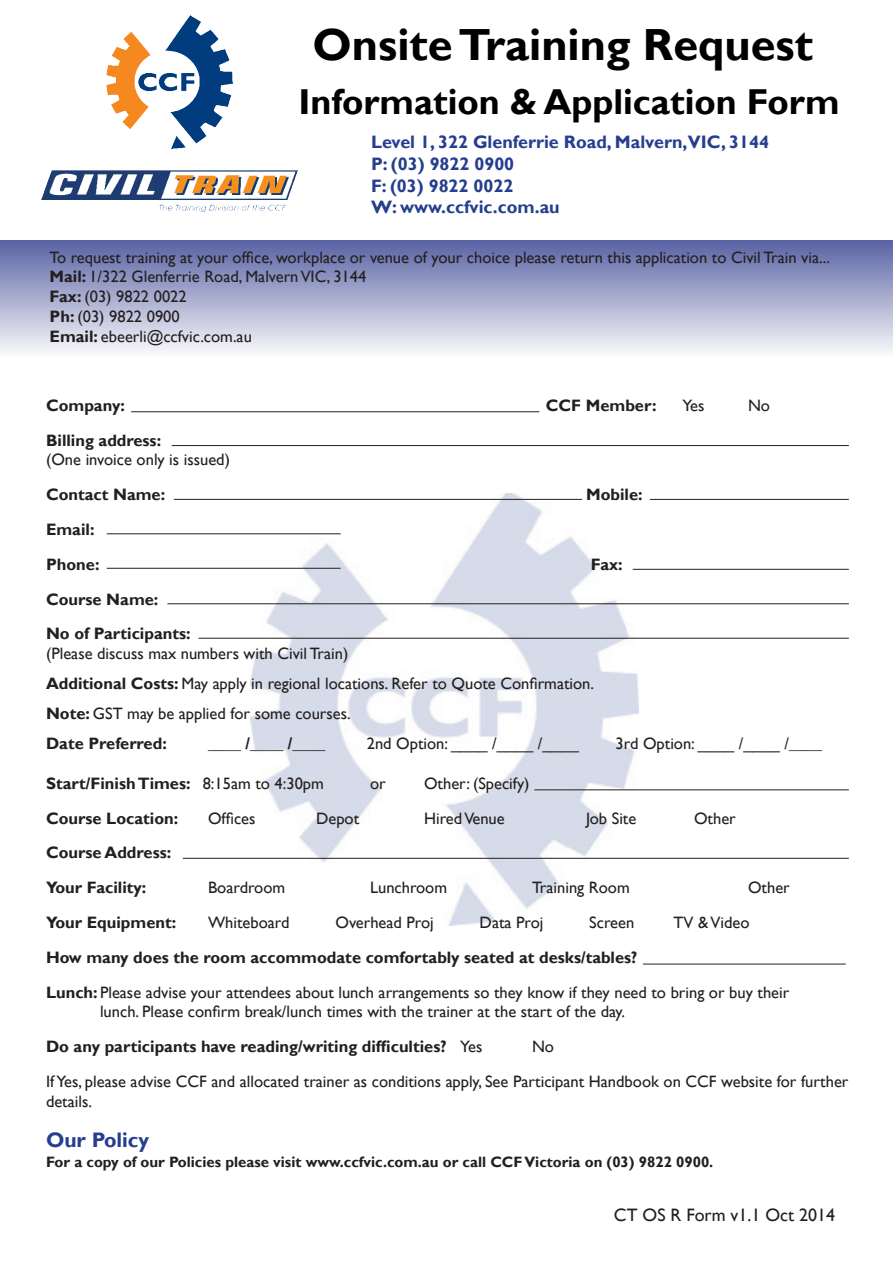
<style>
.page{position:relative;width:893px;height:1263px;background:#fff}
.page>*{position:absolute;margin:0;border:0;box-sizing:border-box;transform-origin:0 0}
.t1{font:700 45px "Gill Sans";color:#000}
.t2{font:700 36px "Gill Sans";color:#000}
.t3{font:700 21px "Gill Sans";color:#253f8e}
.t4{font:700 18px/21.6px "Gill Sans";color:#253f8e}
.t5{font:18px "Gill Sans";color:#231f20}
.t6{font:16.5px/19.8px "Gill Sans";color:#231f20}
.t7{font:700 16.5px/34.8px "Gill Sans";color:#231f20}
.t8{font:700 15px "Gill Sans";color:#231f20}
.s1{font-weight:700}
.s2{font-weight:400}
</style>
<div class="page">
<div style="left:0;top:240px;width:893px;height:116px;background:linear-gradient(to bottom,#5962a3,#f8f8fb)"></div>
<img style="left:251px;top:493px;width:387px;height:432px">
<img style="left:41px;top:15px;width:257px;height:196px">
<hr style="left:131px;top:411px;width:408px;height:1px;background:#231f20">
<hr style="left:172px;top:445px;width:677px;height:1px;background:#231f20">
<hr style="left:174px;top:499px;width:408px;height:1px;background:#231f20">
<hr style="left:107px;top:533px;width:234px;height:1px;background:#231f20">
<hr style="left:633px;top:569px;width:216px;height:1px;background:#231f20">
<hr style="left:650px;top:499px;width:199px;height:1px;background:#231f20">
<hr style="left:107px;top:568px;width:234px;height:1px;background:#231f20">
<hr style="left:167px;top:603px;width:682px;height:1px;background:#231f20">
<hr style="left:198px;top:638px;width:651px;height:1px;background:#231f20">
<hr style="left:534px;top:789px;width:315px;height:1px;background:#231f20">
<hr style="left:183px;top:858px;width:666px;height:1px;background:#231f20">
<hr style="left:643px;top:964px;width:203px;height:1px;background:#231f20">
<h1 class="t1" style="left:313px;top:17px;width:502px">Onsite Training Request</h1>
<h2 class="t2" style="left:299px;top:80px;width:542px">Information &amp; Application Form</h2>
<p class="t4" style="left:371px;top:132px;width:399px">Level 1, 322 Glenferrie Road, Malvern,VIC, 3144<br>P: (03) 9822 0900<br>F: (03) 9822 0022<br>W: www.ccfvic.com.au</p>
<p class="t6" style="left:50px;top:247px;width:782px">To request training at your office, workplace or venue of your choice please return this application to Civil Train via...<br><span class="s1">Mail:</span> 1/322 Glenferrie Road, Malvern VIC, 3144<br><span class="s1">Fax:</span> (03) 9822 0022<br><span class="s1">Ph:</span> (03) 9822 0900<br><span class="s1">Email:</span> ebeerli@ccfvic.com.au</p>
<p class="t7" style="left:46px;top:388px;width:80px">Company:</p>
<p class="t7" style="left:546px;top:388px;width:112px">CCF Member:</p>
<p class="t6" style="left:682px;top:396px;width:24px">Yes</p>
<p class="t6" style="left:748px;top:396px;width:23px">No</p>
<p class="t7" style="left:46px;top:423px;width:117px">Billing address:</p>
<p class="t6" style="left:46px;top:450px;width:185px">(One invoice only is issued)</p>
<p class="t7" style="left:46px;top:478px;width:121px">Contact Name:</p>
<p class="t7" style="left:586px;top:478px;width:58px">Mobile:</p>
<p class="t7" style="left:46px;top:512px;width:55px">Email:<br>Phone:</p>
<p class="t7" style="left:591px;top:547px;width:33px">Fax:</p>
<p class="t7" style="left:46px;top:582px;width:146px">Course Name:<br>No of Participants:</p>
<p class="t6" style="left:46px;top:639px;width:550px;line-height:30px">(Please discuss max numbers with Civil Train)<br><span class="s1">Additional Costs:</span> May apply in regional locations. Refer to Quote Confirmation.<br><span class="s1">Note:</span> GST may be applied for some courses.<br><span class="s1">Date Preferred:</span></p>
<p class="t7" style="left:208px;top:727px;width:119px">____ /____ /____</p>
<p class="t6" style="left:367px;top:734px;width:214px">2nd Option: ____ /____ /____</p>
<p class="t6" style="left:616px;top:734px;width:208px">3rd Option: ____ /____ /<span class="s1">____</span></p>
<p class="t7" style="left:46px;top:766px;width:279px">Start/Finish Times: <span class="s2">8:15am to 4:30pm</span></p>
<p class="t6" style="left:370px;top:774px;width:17px">or</p>
<p class="t6" style="left:424px;top:774px;width:107px">Other: (Specify)</p>
<p class="t7" style="left:46px;top:801px;width:134px">Course Location:</p>
<p class="t6" style="left:208px;top:808px;width:49px">Offices</p>
<p class="t6" style="left:316px;top:808px;width:45px">Depot</p>
<p class="t6" style="left:424px;top:808px;width:82px">Hired Venue</p>
<p class="t6" style="left:586px;top:808px;width:52px">Job Site</p>
<p class="t6" style="left:694px;top:808px;width:43px">Other</p>
<p class="t7" style="left:46px;top:836px;width:127px">Course Address:<br>Your Facility:</p>
<p class="t6" style="left:208px;top:878px;width:79px">Boardroom</p>
<p class="t6" style="left:370px;top:878px;width:79px">Lunchroom</p>
<p class="t6" style="left:532px;top:878px;width:99px">Training Room</p>
<p class="t6" style="left:748px;top:878px;width:43px">Other</p>
<p class="t7" style="left:46px;top:905px;width:132px">Your Equipment:</p>
<p class="t6" style="left:208px;top:913px;width:83px">Whiteboard</p>
<p class="t6" style="left:335px;top:913px;width:100px">Overhead Proj</p>
<p class="t6" style="left:480px;top:913px;width:65px">Data Proj</p>
<p class="t6" style="left:589px;top:913px;width:47px">Screen</p>
<p class="t6" style="left:673px;top:913px;width:77px">TV &amp; Video</p>
<p class="t6" style="left:46px;top:940px;width:745px;line-height:34.8px"><span class="s1">How many does the room accommodate comfortably seated at desks/tables?<br>Lunch:</span> Please advise your attendees about lunch arrangements so they know if they need to bring or buy their</p>
<p class="t6" style="left:46px;top:995px;width:580px;line-height:34.8px;text-indent:54px">lunch. Please confirm break/lunch times with the trainer at the start of the day.<br><span class="s1">Do any participants have reading/writing difficulties?</span> Yes</p>
<p class="t6" style="left:46px;top:1029px;width:804px;line-height:34.8px;text-indent:486px">No<br>If Yes, please advise CCF and allocated trainer as conditions apply, See Participant Handbook on CCF website for further</p>
<p class="t6" style="left:46px;top:1092px;width:48px">details.</p>
<p class="t3" style="left:46px;top:1127px;width:105px">Our Policy</p>
<p class="t8" style="left:46px;top:1153px;width:669px">For a copy of our Policies please visit www.ccfvic.com.au or call CCF Victoria on (03) 9822 0900.</p>
<p class="t5" style="left:614px;top:1205px;width:223px">CT OS R Form v1.1 Oct 2014</p>
</div>
